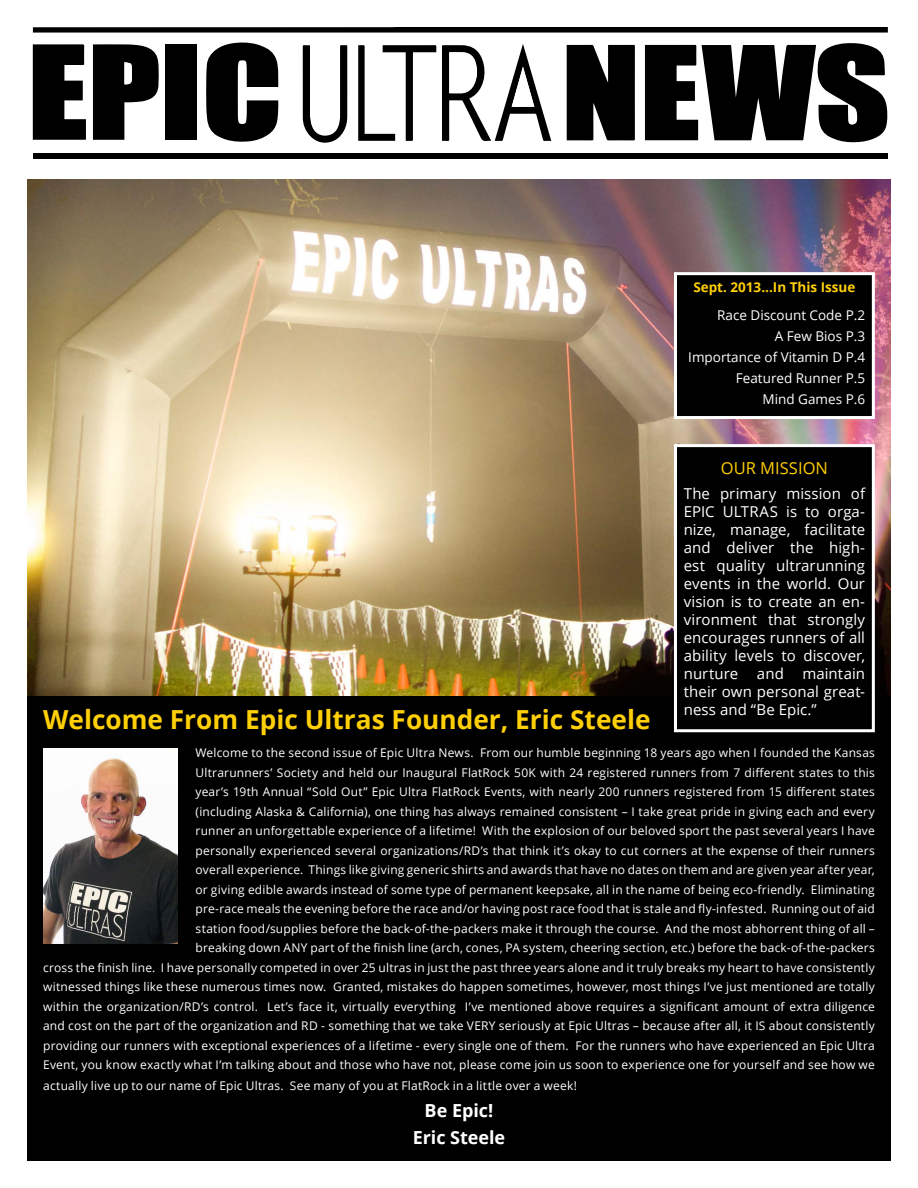
<style>
.page{position:relative;width:918px;height:1188px;background:#fff}
.page>*{position:absolute;margin:0;border:0;box-sizing:border-box;transform-origin:0 0}
.t1{font:700 26.25px "Open Sans";color:#ffcf07}
.t2{font:700 18px/27px "Open Sans";color:#fff;text-align:center}
.t3{font:16.5px "Open Sans";letter-spacing:.005em;color:#ffcf07}
.t4{font:15px/18px "Open Sans";letter-spacing:.005em;color:#fff;text-align:justify}
.t5{font:13.5px/21px "Open Sans";color:#fff;text-align:right}
.t6{font:700 13.5px "Open Sans";color:#ffcf07}
.t7{font:12px/19.5px "Open Sans";letter-spacing:.015em;color:#fff;text-align:right}
</style>
<div class="page">
<div style="left:27px;top:180px;width:864px;height:981px;background:#000"></div>
<svg style="left:27px;top:27px;width:864px;height:153px"></svg>
<svg style="left:33px;top:27px;width:855px;height:6px;background:#171717"></svg>
<svg style="left:567px;top:45px;width:68px;height:95px;background:#151515"></svg>
<svg style="left:206px;top:42px;width:73px;height:100px"></svg>
<div style="left:33px;top:154px;width:855px;height:5px;background:#000"></div>
<svg style="left:33px;top:44px;width:53px;height:96px"></svg>
<svg style="left:645px;top:43px;width:243px;height:100px"></svg>
<div style="left:165px;top:44px;width:32px;height:96px;background:#000"></div>
<svg style="left:303px;top:45px;width:44px;height:98px"></svg>
<svg style="left:358px;top:45px;width:78px;height:96px"></svg>
<svg style="left:93px;top:44px;width:66px;height:96px"></svg>
<svg style="left:442px;top:44px;width:109px;height:98px"></svg>
<img style="left:28px;top:180px;width:863px;height:516px">
<img style="left:43px;top:748px;width:135px;height:196px">
<div style="left:675px;top:274px;width:198px;height:144px;background:#000"></div>
<div style="left:674px;top:272px;width:201px;height:147px;border:3px solid #fff"></div>
<div style="left:675px;top:446px;width:198px;height:285px;background:#000"></div>
<div style="left:674px;top:444px;width:201px;height:288px;border:3px solid #fff"></div>
<h1 class="t1" style="left:43px;top:701px;width:609px">Welcome From Epic Ultras Founder, Eric Steele</h1>
<p class="t6" style="left:693px;top:278px;width:164px">Sept. 2013...In This Issue</p>
<p class="t5" style="left:688px;top:304px;width:178px">Race Discount Code P.2<br>A Few Bios P.3<br>Importance of Vitamin D P.4<br>Featured Runner P.5<br>Mind Games P.6</p>
<h3 class="t3" style="left:721px;top:457px;width:109px">OUR MISSION</h3>
<p class="t4" style="left:684px;top:484px;width:183px">The primary mission of EPIC ULTRAS is to orga&shy;nize, manage, facilitate and deliver the high&shy;est quality ultrarunning events in the world. Our vision is to create an en&shy;vironment that strongly encourages runners of all ability levels to discover, nurture and maintain their own personal great&shy;ness and “Be Epic.”</p>
<p class="t7" style="left:43px;top:743px;width:833px">Welcome to the second issue of Epic Ultra News. From our humble beginning 18 years ago when I founded the Kansas<br>Ultrarunners’ Society and held our Inaugural FlatRock 50K with 24 registered runners from 7 different states to this<br>year’s 19th Annual “Sold Out” Epic Ultra FlatRock Events, with nearly 200 runners registered from 15 different states<br>(including Alaska &amp; California), one thing has always remained consistent – I take great pride in giving each and every<br>runner an unforgettable experience of a lifetime! With the explosion of our beloved sport the past several years I have<br>personally experienced several organizations/RD’s that think it’s okay to cut corners at the expense of their runners<br>overall experience. Things like giving generic shirts and awards that have no dates on them and are given year after year,<br>or giving edible awards instead of some type of permanent keepsake, all in the name of being eco-friendly. Eliminating<br>pre-race meals the evening before the race and/or having post race food that is stale and fly-infested. Running out of aid<br>station food/supplies before the back-of-the-packers make it through the course. And the most abhorrent thing of all –<br>breaking down ANY part of the finish line (arch, cones, PA system, cheering section, etc.) before the back-of-the-packers<br>cross the finish line. I have personally competed in over 25 ultras in just the past three years alone and it truly breaks my heart to have consistently witnessed things like these numerous times now. Granted, mistakes do happen sometimes, however, most things I’ve just mentioned are totally within the organization/RD’s control. Let’s face it, virtually everything I’ve mentioned above requires a significant amount of extra diligence and cost on the part of the organization and RD - something that we take VERY seriously at Epic Ultras – because after all, it IS about consistently providing our runners with exceptional experiences of a lifetime - every single one of them. For the runners who have experienced an Epic Ultra Event, you know exactly what I’m talking about and those who have not, please come join us soon to experience one for yourself and see how we</p>
<p class="t7" style="left:43px;top:1076px;width:535px">actually live up to our name of Epic Ultras. See many of you at FlatRock in a little over a week!</p>
<h2 class="t2" style="left:413px;top:1097px;width:94px">Be Epic!<br>Eric Steele</h2>
</div>
